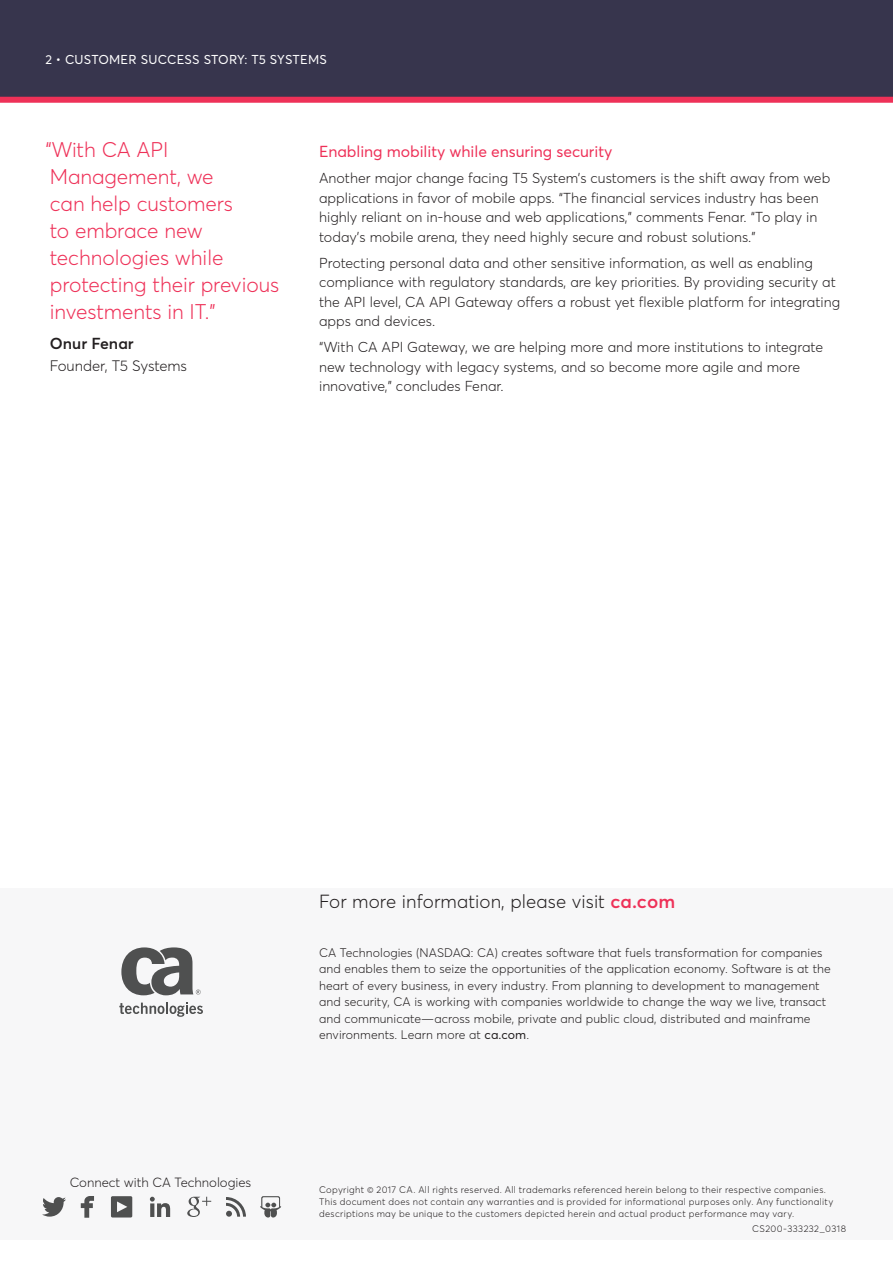
<style>
.page{position:relative;width:893px;height:1263px;background:#fff}
.page>*{position:absolute;margin:0;border:0;box-sizing:border-box;transform-origin:0 0}
.t1{font:300 21px/27px "Averta";letter-spacing:-.005em;color:#ee3158}
.t2{font:300 18.75px "Averta";letter-spacing:.005em;color:#231f20}
.t3{font:15.75px "Averta";letter-spacing:-.005em;color:#ee3158}
.t4{font:600 15.75px "Averta";color:#231f20}
.t5{font:300 15px "Averta";letter-spacing:-.005em;color:#231f20}
.t6{font:300 14.25px/19.5px "Averta";color:#231f20}
.t7{font:300 13.2px "Averta";letter-spacing:-.005em;color:#231f20}
.t8{font:12.75px "Averta";letter-spacing:.02em;color:#fff}
.t9{font:300 12.3px/16.5px "Averta";letter-spacing:.005em;color:#231f20}
.t10{font:300 9.45px/12px "Averta";letter-spacing:.035em;color:#231f20}
.s1{font-weight:600;color:#ee3158}
.s2{font-weight:400}
</style>
<div class="page">
<div style="left:0;top:0;width:893px;height:103px;background:#37354d"></div>
<div style="left:0;top:888px;width:893px;height:351px;background:#f7f7f8"></div>
<svg style="left:119px;top:1002px;width:84px;height:15px"></svg>
<svg style="left:121px;top:947px;width:80px;height:48px"></svg>
<svg style="left:111px;top:1196px;width:21px;height:21px"></svg>
<svg style="left:150px;top:1197px;width:20px;height:20px"></svg>
<svg style="left:187px;top:1197px;width:24px;height:20px"></svg>
<svg style="left:226px;top:1197px;width:20px;height:20px"></svg>
<svg style="left:260px;top:1196px;width:21px;height:22px"></svg>
<svg style="left:42px;top:1197px;width:24px;height:19px"></svg>
<svg style="left:81px;top:1196px;width:13px;height:22px"></svg>
<p class="t8" style="left:45px;top:55px;width:283px">2 • CUSTOMER SUCCESS STORY: T5 SYSTEMS</p>
<h1 class="t1" style="left:45px;top:138px;width:235px">“With CA API<br>Management, we<br>can help customers<br>to embrace new technologies while protecting their previous investments in IT.”</h1>
<p class="t4" style="left:50px;top:337px;width:85px">Onur Fenar</p>
<p class="t5" style="left:50px;top:360px;width:139px">Founder, T5 Systems</p>
<p class="t3" style="left:319px;top:146px;width:295px">Enabling mobility while ensuring security</p>
<p class="t6" style="left:319px;top:170px;width:513px">Another major change facing T5 System’s customers is the shift away from web applications in favor of mobile apps. “The financial services industry has been highly reliant on in-house and web applications,” comments Fenar. “To play in today’s mobile arena, they need highly secure and robust solutions.”</p>
<p class="t6" style="left:319px;top:254px;width:523px">Protecting personal data and other sensitive information, as well as enabling compliance with regulatory standards, are key priorities. By providing security at the API level, CA API Gateway offers a robust yet flexible platform for integrating apps and devices.</p>
<p class="t6" style="left:319px;top:339px;width:506px">“With CA API Gateway, we are helping more and more institutions to integrate new technology with legacy systems, and so become more agile and more innovative,” concludes Fenar.</p>
<p class="t7" style="left:70px;top:1177px;width:183px">Connect with CA Technologies</p>
<h2 class="t2" style="left:319px;top:894px;width:358px">For more information, please visit <span class="s1">ca.com</span></h2>
<p class="t9" style="left:319px;top:945px;width:513px">CA Technologies (NASDAQ: CA) creates software that fuels transformation for companies and enables them to seize the opportunities of the application economy. Software is at the heart of every business, in every industry. From planning to development to management and security, CA is working with companies worldwide to change the way we live, transact and communicate—across mobile, private and public cloud, distributed and mainframe environments. Learn more at <span class="s2">ca.com</span>.</p>
<p class="t10" style="left:319px;top:1184px;width:516px">Copyright © 2017 CA. All rights reserved. All trademarks referenced herein belong to their respective companies.<br>This document does not contain any warranties and is provided for informational purposes only. Any functionality descriptions may be unique to the customers depicted herein and actual product performance may vary.</p>
<p class="t10" style="left:752px;top:1223px;width:95px">CS200-333232_0318</p>
</div>
